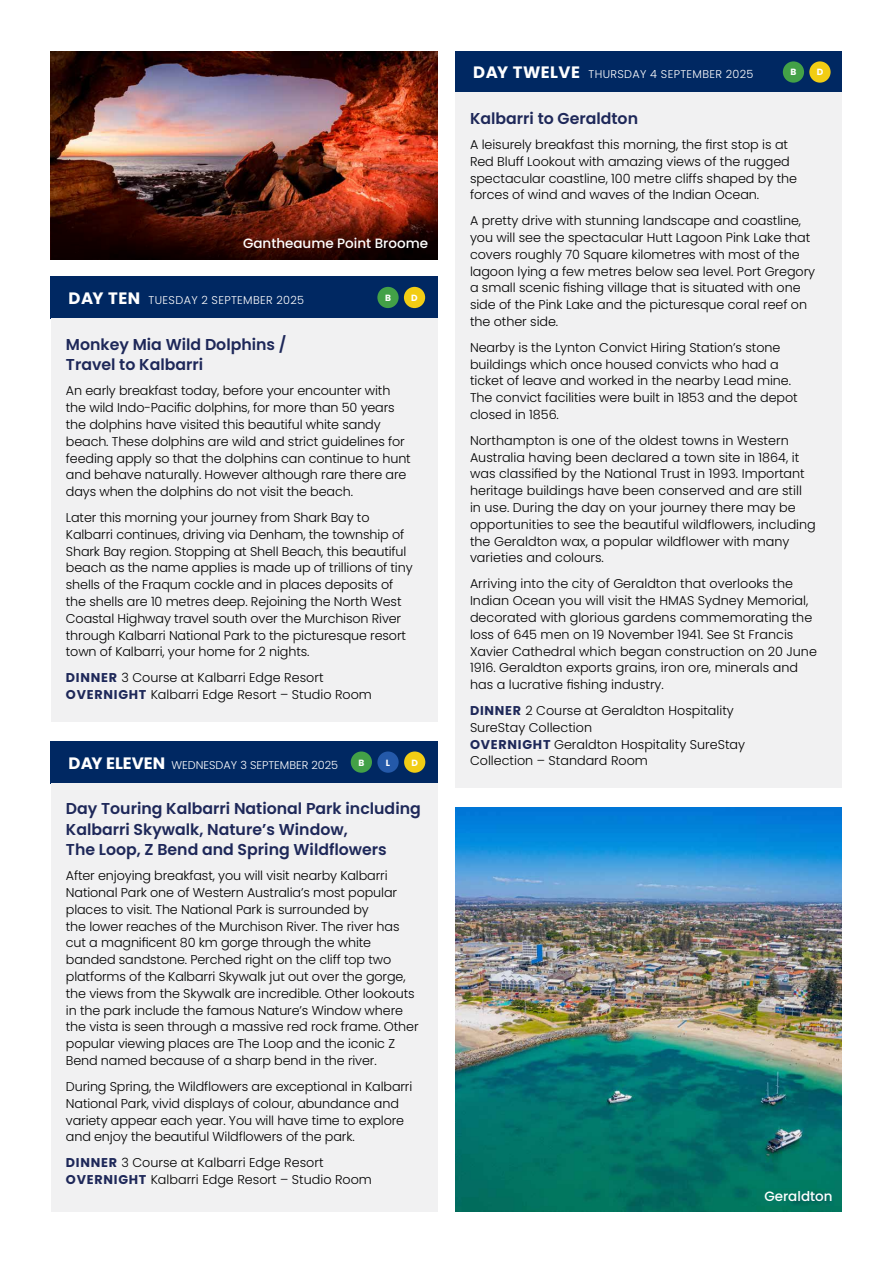
<style>
.page{position:relative;width:893px;height:1263px;background:#fff}
.page>*{position:absolute;margin:0;border:0;box-sizing:border-box;transform-origin:0 0}
.t1{font:600 15.75px/20.2px "Poppins";color:#1e2859}
.t2{font:500 13.5px "Poppins";color:#fff}
.t3{font:300 12.75px/16.8px "Poppins";letter-spacing:-.005em;color:#000}
.t4{font:300 11.25px "Poppins";letter-spacing:.03em;color:#fff}
.t5{font:300 11.25px "Poppins";color:#fff}
.t6{font:700 9px "Poppins";color:#fff}
.s1{font-weight:700;font-size:16.5px}
.s2{font-weight:700;color:#1e2859}
</style>
<div class="page">
<div style="left:50px;top:741px;width:388px;height:42px;background:#002862"></div>
<div style="left:455px;top:51px;width:387px;height:42px;background:#002862"></div>
<div style="left:50px;top:276px;width:388px;height:42px;background:#002862"></div>
<img style="left:455px;top:808px;width:387px;height:403px">
<img style="left:51px;top:51px;width:387px;height:147px">
<div style="left:377px;top:287px;width:22px;height:21px;background:#43a147;border-radius:50%"></div>
<div style="left:351px;top:751px;width:21px;height:22px;background:#43a147;border-radius:50%"></div>
<div style="left:404px;top:287px;width:21px;height:21px;background:#f2cd14;border-radius:50%"></div>
<div style="left:404px;top:751px;width:21px;height:22px;background:#f2cd14;border-radius:50%"></div>
<div style="left:783px;top:61px;width:21px;height:22px;background:#43a147;border-radius:50%"></div>
<div style="left:809px;top:61px;width:22px;height:22px;background:#f2cd14;border-radius:50%"></div>
<div style="left:51px;top:318px;width:387px;height:403px;background:#f1f1f2"></div>
<div style="left:455px;top:92px;width:387px;height:696px;background:#f1f1f2"></div>
<div style="left:51px;top:783px;width:387px;height:429px;background:#f1f1f2"></div>
<div style="left:377px;top:751px;width:22px;height:22px;background:#2459a9;border-radius:50%"></div>
<svg style="left:51px;top:198px;width:387px;height:62px;background:#451107"></svg>
<p class="t2" style="left:243px;top:236px;width:187px">Gantheaume Point Broome</p>
<p class="t4" style="left:68px;top:293px;width:237px"><span class="s1">DAY TEN</span> TUESDAY 2 SEPTEMBER 2025</p>
<p class="t6" style="left:385px;top:292px;width:7px">B</p>
<p class="t6" style="left:411px;top:292px;width:8px">D</p>
<p class="t1" style="left:66px;top:334px;width:222px">Monkey Mia Wild Dolphins /<br>Travel to Kalbarri</p>
<p class="t3" style="left:66px;top:382px;width:346px">An early breakfast today, before your encounter with the wild Indo-Pacific dolphins, for more than 50 years the dolphins have visited this beautiful white sandy beach. These dolphins are wild and strict guidelines for feeding apply so that the dolphins can continue to hunt and behave naturally. However although rare there are days when the dolphins do not visit the beach.</p>
<p class="t3" style="left:66px;top:509px;width:348px">Later this morning your journey from Shark Bay to Kalbarri continues, driving via Denham, the township of Shark Bay region. Stopping at Shell Beach, this beautiful beach as the name applies is made up of trillions of tiny shells of the Fraqum cockle and in places deposits of the shells are 10 metres deep. Rejoining the North West Coastal Highway travel south over the Murchison River through Kalbarri National Park to the picturesque resort town of Kalbarri, your home for 2 nights.</p>
<p class="t3" style="left:66px;top:669px;width:307px"><span class="s2">DINNER</span> 3 Course at Kalbarri Edge Resort<br><span class="s2">OVERNIGHT</span> Kalbarri Edge Resort – Studio Room</p>
<p class="t5" style="left:68px;top:758px;width:271px"><span class="s1">DAY ELEVEN</span> WEDNESDAY 3 SEPTEMBER 2025</p>
<p class="t6" style="left:358px;top:757px;width:7px">B</p>
<p class="t6" style="left:386px;top:757px;width:6px">L</p>
<p class="t6" style="left:411px;top:757px;width:8px">D</p>
<p class="t1" style="left:66px;top:799px;width:356px">Day Touring Kalbarri National Park including<br>Kalbarri Skywalk, Nature’s Window,<br>The Loop, Z Bend and Spring Wildflowers</p>
<p class="t3" style="left:66px;top:867px;width:354px">After enjoying breakfast, you will visit nearby Kalbarri National Park one of Western Australia’s most popular places to visit. The National Park is surrounded by<br>the lower reaches of the Murchison River. The river has cut a magnificent 80 km gorge through the white banded sandstone. Perched right on the cliff top two platforms of the Kalbarri Skywalk jut out over the gorge, the views from the Skywalk are incredible. Other lookouts in the park include the famous Nature’s Window where the vista is seen through a massive red rock frame. Other popular viewing places are The Loop and the iconic Z Bend named because of a sharp bend in the river.</p>
<p class="t3" style="left:66px;top:1078px;width:348px">During Spring, the Wildflowers are exceptional in Kalbarri National Park, vivid displays of colour, abundance and variety appear each year. You will have time to explore and enjoy the beautiful Wildflowers of the park.</p>
<p class="t3" style="left:66px;top:1154px;width:307px"><span class="s2">DINNER</span> 3 Course at Kalbarri Edge Resort<br><span class="s2">OVERNIGHT</span> Kalbarri Edge Resort – Studio Room</p>
<p class="t4" style="left:473px;top:68px;width:282px"><span class="s1">DAY TWELVE</span> THURSDAY 4 SEPTEMBER 2025</p>
<p class="t6" style="left:790px;top:67px;width:7px">B</p>
<p class="t6" style="left:817px;top:67px;width:8px">D</p>
<p class="t1" style="left:470px;top:108px;width:170px">Kalbarri to Geraldton</p>
<p class="t3" style="left:470px;top:136px;width:329px">A leisurely breakfast this morning, the first stop is at Red Bluff Lookout with amazing views of the rugged spectacular coastline, 100 metre cliffs shaped by the forces of wind and waves of the Indian Ocean.</p>
<p class="t3" style="left:470px;top:212px;width:347px">A pretty drive with stunning landscape and coastline, you will see the spectacular Hutt Lagoon Pink Lake that covers roughly 70 Square kilometres with most of the lagoon lying a few metres below sea level. Port Gregory a small scenic fishing village that is situated with one side of the Pink Lake and the picturesque coral reef on the other side.</p>
<p class="t3" style="left:470px;top:339px;width:329px">Nearby is the Lynton Convict Hiring Station’s stone buildings which once housed convicts who had a ticket of leave and worked in the nearby Lead mine.<br>The convict facilities were built in 1853 and the depot closed in 1856.</p>
<p class="t3" style="left:470px;top:432px;width:347px">Northampton is one of the oldest towns in Western Australia having been declared a town site in 1864, it was classified by the National Trust in 1993. Important heritage buildings have been conserved and are still in use. During the day on your journey there may be opportunities to see the beautiful wildflowers, including the Geraldton wax, a popular wildflower with many varieties and colours.</p>
<p class="t3" style="left:470px;top:575px;width:348px">Arriving into the city of Geraldton that overlooks the Indian Ocean you will visit the HMAS Sydney Memorial, decorated with glorious gardens commemorating the loss of 645 men on 19 November 1941. See St Francis Xavier Cathedral which began construction on 20 June 1916. Geraldton exports grains, iron ore, minerals and has a lucrative fishing industry.</p>
<p class="t3" style="left:470px;top:702px;width:277px"><span class="s2">DINNER</span> 2 Course at Geraldton Hospitality SureStay Collection<br><span class="s2">OVERNIGHT</span> Geraldton Hospitality SureStay Collection – Standard Room</p>
<p class="t2" style="left:764px;top:1188px;width:70px">Geraldton</p>
</div>
